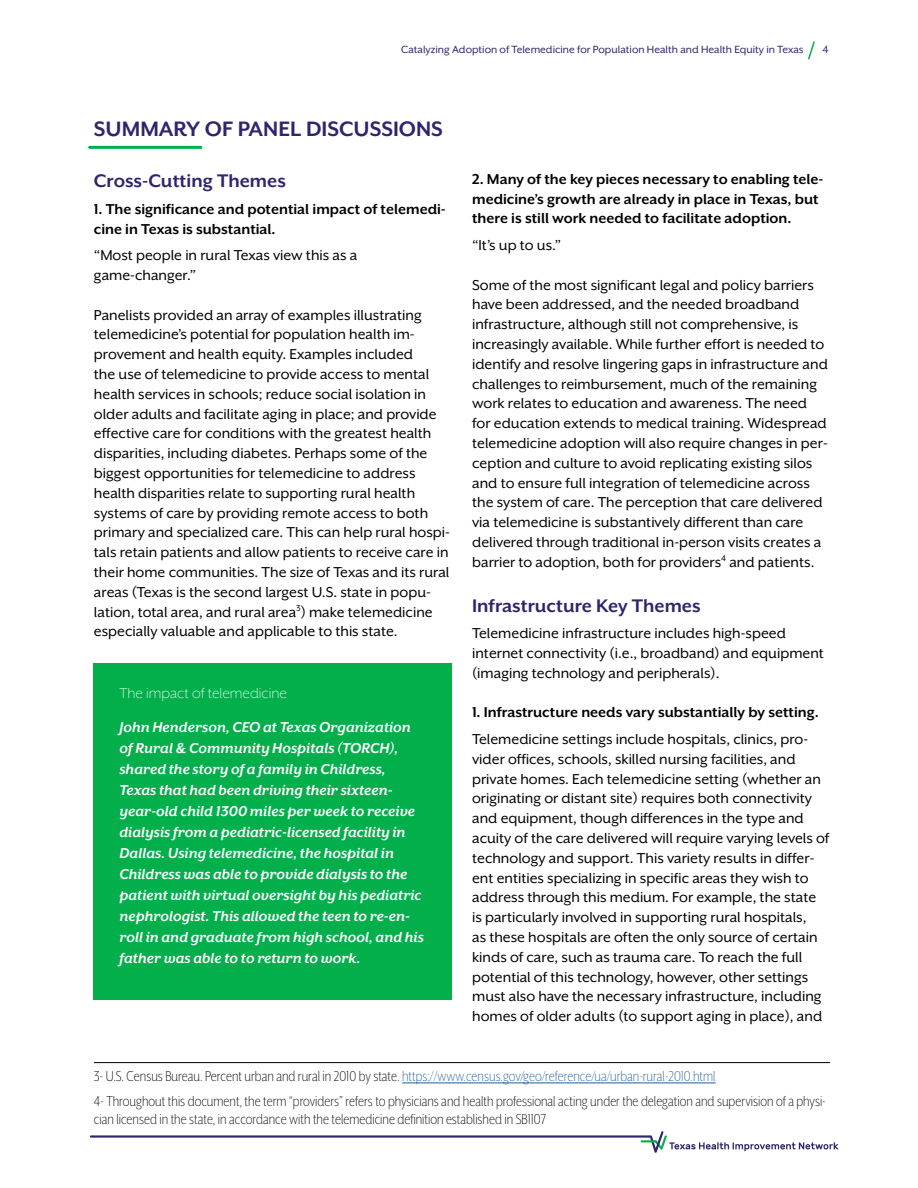
<style>
.page{position:relative;width:918px;height:1188px;background:#fff}
.page>*{position:absolute;margin:0;border:0;box-sizing:border-box;transform-origin:0 0}
.t1{font:700 24px "Mr Eaves XL San OT";color:#2d256d}
.t2{font:700 21px "Mr Eaves XL San OT";color:#2d256d}
.t3{font:16.5px/19.8px "Mr Eaves XL San OT";color:#000}
.t4{font:italic 700 16.5px/21px "Mr Eaves XL San OT";color:#fff}
.t5{font:300 16.5px/24.8px "Mr Eaves XL San Nar OT";color:#000}
.t6{font:700 16.5px/19.8px "Mr Eaves XL San OT";color:#000}
.t7{font:300 16.5px "Mr Eaves XL San OT";color:#fff}
.t8{font:12px "Mr Eaves XL San OT";color:#2d256d}
.s1{color:#215e9e}
</style>
<div class="page">
<svg style="left:808px;top:41px;width:7px;height:19px"></svg>
<svg style="left:90px;top:1131px;width:748px;height:22px"></svg>
<hr style="left:90px;top:146px;width:111px;height:3px;background:#03af4b">
<div style="left:93px;top:663px;width:359px;height:337px;background:#03af4b"></div>
<hr style="left:402px;top:1083px;width:314px;height:1px;background:#215e9e">
<hr style="left:94px;top:1062px;width:736px;height:1px;background:#000">
<p class="t8" style="left:401px;top:43px;width:404px">Catalyzing Adoption of Telemedicine for Population Health and Health Equity in Texas</p>
<p class="t8" style="left:823px;top:43px;width:8px">4</p>
<h1 class="t1" style="left:94px;top:117px;width:350px">SUMMARY OF PANEL DISCUSSIONS</h1>
<p class="t2" style="left:94px;top:171px;width:193px">Cross-Cutting Themes</p>
<p class="t6" style="left:94px;top:199px;width:353px">1. The significance and potential impact of telemedi&shy;cine in Texas is substantial.</p>
<p class="t3" style="left:94px;top:245px;width:265px">“Most people in rural Texas view this as a game-changer.”</p>
<p class="t3" style="left:94px;top:305px;width:357px">Panelists provided an array of examples illustrating telemedicine’s potential for population health im&shy;provement and health equity. Examples included<br>the use of telemedicine to provide access to mental health services in schools; reduce social isolation in older adults and facilitate aging in place; and provide effective care for conditions with the greatest health disparities, including diabetes. Perhaps some of the biggest opportunities for telemedicine to address health disparities relate to supporting rural health systems of care by providing remote access to both primary and specialized care. This can help rural hospi&shy;tals retain patients and allow patients to receive care in their home communities. The size of Texas and its rural areas (Texas is the second largest U.S. state in popu&shy;lation, total area, and rural area<sup>3</sup>) make telemedicine especially valuable and applicable to this state.</p>
<p class="t7" style="left:119px;top:685px;width:169px">The impact of telemedicine</p>
<p class="t4" style="left:119px;top:717px;width:306px">John Henderson, CEO at Texas Organization of Rural &amp; Community Hospitals (TORCH), shared the story of a family in Childress, Texas that had been driving their sixteen&shy;year-old child 1300 miles per week to receive dialysis from a pediatric-licensed facility in Dallas. Using telemedicine, the hospital in Childress was able to provide dialysis to the patient with virtual oversight by his pediatric nephrologist. This allowed the teen to re-en&shy;roll in and graduate from high school, and his father was able to to return to work.</p>
<p class="t6" style="left:472px;top:169px;width:353px">2. Many of the key pieces necessary to enabling tele&shy;medicine’s growth are already in place in Texas, but there is still work needed to facilitate adoption.</p>
<p class="t3" style="left:472px;top:235px;width:91px">“It’s up to us.”</p>
<p class="t3" style="left:472px;top:275px;width:357px">Some of the most significant legal and policy barriers have been addressed, and the needed broadband infrastructure, although still not comprehensive, is increasingly available. While further effort is needed to identify and resolve lingering gaps in infrastructure and challenges to reimbursement, much of the remaining work relates to education and awareness. The need for education extends to medical training. Widespread telemedicine adoption will also require changes in per&shy;ception and culture to avoid replicating existing silos and to ensure full integration of telemedicine across the system of care. The perception that care delivered via telemedicine is substantively different than care delivered through traditional in-person visits creates a barrier to adoption, both for providers<sup>4</sup> and patients.</p>
<p class="t2" style="left:472px;top:595px;width:230px">Infrastructure Key Themes</p>
<p class="t3" style="left:472px;top:623px;width:353px">Telemedicine infrastructure includes high-speed internet connectivity (i.e., broadband) and equipment (imaging technology and peripherals).</p>
<p class="t6" style="left:472px;top:703px;width:348px">1. Infrastructure needs vary substantially by setting.</p>
<p class="t3" style="left:472px;top:729px;width:359px">Telemedicine settings include hospitals, clinics, pro&shy;vider offices, schools, skilled nursing facilities, and private homes. Each telemedicine setting (whether an originating or distant site) requires both connectivity and equipment, though differences in the type and acuity of the care delivered will require varying levels of technology and support. This variety results in differ&shy;ent entities specializing in specific areas they wish to address through this medium. For example, the state is particularly involved in supporting rural hospitals,<br>as these hospitals are often the only source of certain kinds of care, such as trauma care. To reach the full potential of this technology, however, other settings must also have the necessary infrastructure, including homes of older adults (to support aging in place), and</p>
<p class="t5" style="left:94px;top:1064px;width:733px">3- U.S. Census Bureau. Percent urban and rural in 2010 by state. <span class="s1">https://www.census.gov/geo/reference/ua/urban-rural-2010.html<br></span>4- Throughout this document, the term “providers” refers to physicians and health professional acting under the delegation and supervision of a physi-</p>
<p class="t5" style="left:94px;top:1107px;width:454px">cian licensed in the state, in accordance with the telemedicine definition established in SB1107</p>
</div>
